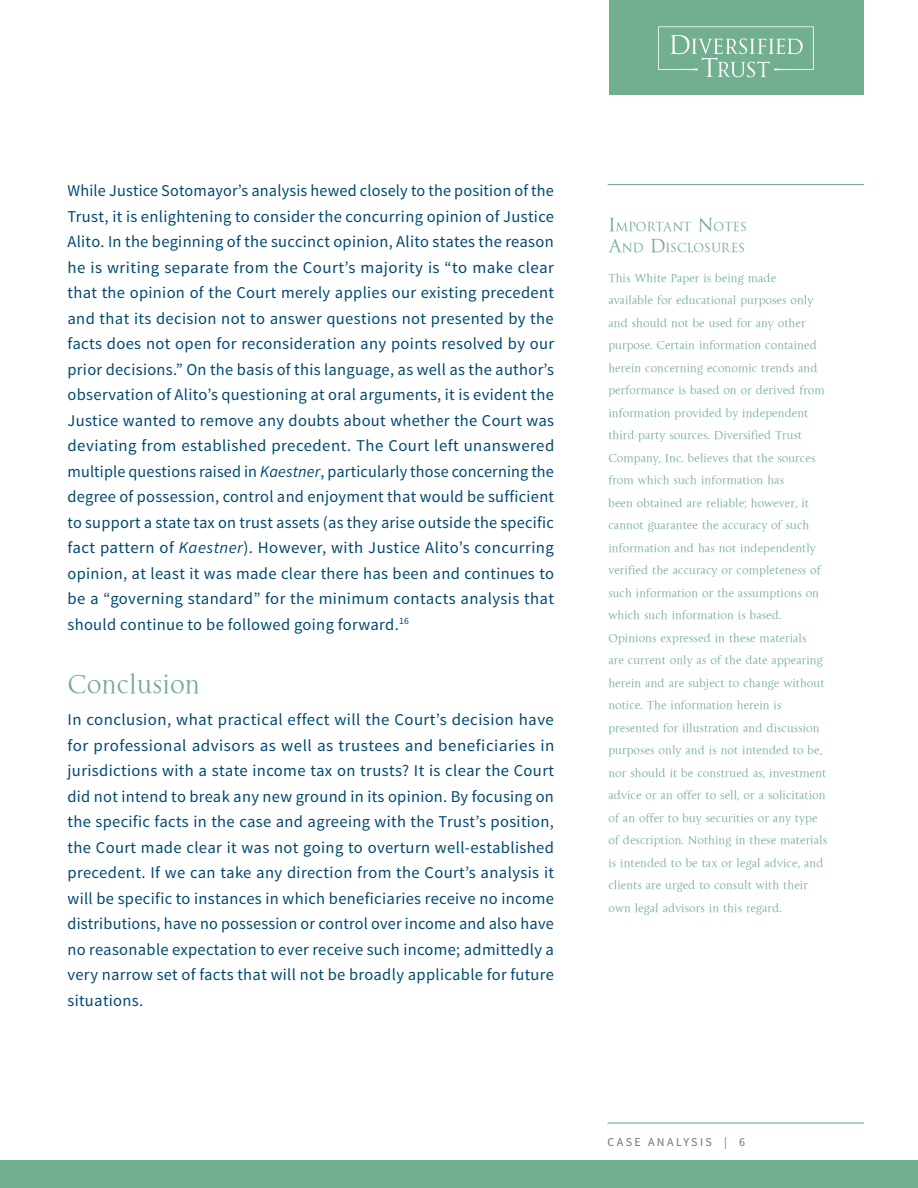
<style>
.page{position:relative;width:918px;height:1188px;background:#fff}
.page>*{position:absolute;margin:0;border:0;box-sizing:border-box;transform-origin:0 0}
.Article_Header{font:27px "La Gioconda OSTT";color:#72ae90}
.Body_Page1{font:16.5px/25.5px "Source Sans Pro";letter-spacing:.02em;color:#004970;text-align:justify}
.Side_Header{font:13.65px/21px "La Gioconda OSTT";color:#72ae90}
.Side_para{font:12px/22.5px "La Gioconda OSTT";color:#72ae90}
.t1{font:12px "Source Sans Pro";letter-spacing:.2em;color:#6e7277}
.s1{font-style:italic}
.s2{font-size:19.5px}
</style>
<div class="page">
<div style="left:609px;top:0;width:255px;height:94px;background:#72ae90"></div>
<svg style="left:658px;top:26px;width:156px;height:51px"></svg>
<div style="left:0;top:1161px;width:918px;height:27px;background:#72ae90"></div>
<hr style="left:608px;top:1122px;width:256px;height:2px;background:#72ae90">
<hr style="left:608px;top:184px;width:256px;height:1px;background:#72ae90">
<p class="Body_Page1" style="left:68px;top:178px;width:488px">While Justice Sotomayor’s analysis hewed closely to the position of the Trust, it is enlightening to consider the concurring opinion of Justice Alito. In the beginning of the succinct opinion, Alito states the reason he is writing separate from the Court’s majority is “to make clear that the opinion of the Court merely applies our existing precedent and that its decision not to answer questions not presented by the facts does not open for reconsideration any points resolved by our prior decisions.” On the basis of this language, as well as the author’s observation of Alito’s questioning at oral arguments, it is evident the Justice wanted to remove any doubts about whether the Court was deviating from established precedent. The Court left unanswered multiple questions raised in <span class="s1">Kaestner</span>, particularly those concerning the degree of possession, control and enjoyment that would be sufficient to support a state tax on trust assets (as they arise outside the specific fact pattern of <span class="s1">Kaestner</span>). However, with Justice Alito’s concurring opinion, at least it was made clear there has been and continues to be a “governing standard” for the minimum contacts analysis that should continue to be followed going forward.<sup>16</sup></p>
<p class="Article_Header" style="left:68px;top:668px;width:134px">Conclusion</p>
<p class="Body_Page1" style="left:68px;top:707px;width:488px">In conclusion, what practical effect will the Court’s decision have for professional advisors as well as trustees and beneficiaries in jurisdictions with a state income tax on trusts? It is clear the Court did not intend to break any new ground in its opinion. By focusing on the specific facts in the case and agreeing with the Trust’s position, the Court made clear it was not going to overturn well-established precedent. If we can take any direction from the Court’s analysis it will be specific to instances in which beneficiaries receive no income distributions, have no possession or control over income and also have no reasonable expectation to ever receive such income; admittedly a very narrow set of facts that will not be broadly applicable for future situations.</p>
<p class="Side_Header" style="left:608px;top:216px;width:140px"><span class="s2">I</span>MPORTANT <span class="s2">N</span>OTES<br><span class="s2">A</span>ND <span class="s2">D</span> ISCLOSURES</p>
<p class="Side_para" style="left:608px;top:266px;width:218px">This White Paper is being made<br>available for educational purposes only and should not be used for any other purpose. Certain information contained herein concerning economic trends and performance is based on or derived from information provided by independent third-party sources. Diversified Trust Company, Inc. believes that the sources from which such information has<br>been obtained are reliable; however, it cannot guarantee the accuracy of such information and has not independently verified the accuracy or completeness of such information or the assumptions on which such information is based.</p>
<p class="Side_para" style="left:608px;top:626px;width:220px">Opinions expressed in these materials<br>are current only as of the date appearing herein and are subject to change without notice. The information herein is presented for illustration and discussion purposes only and is not intended to be, nor should it be construed as, investment advice or an offer to sell, or a solicitation of an offer to buy securities or any type of description. Nothing in these materials is intended to be tax or legal advice, and clients are urged to consult with their own legal advisors in this regard.</p>
<p class="t1" style="left:608px;top:1135px;width:139px">CASE ANALYSIS | 6</p>
</div>
